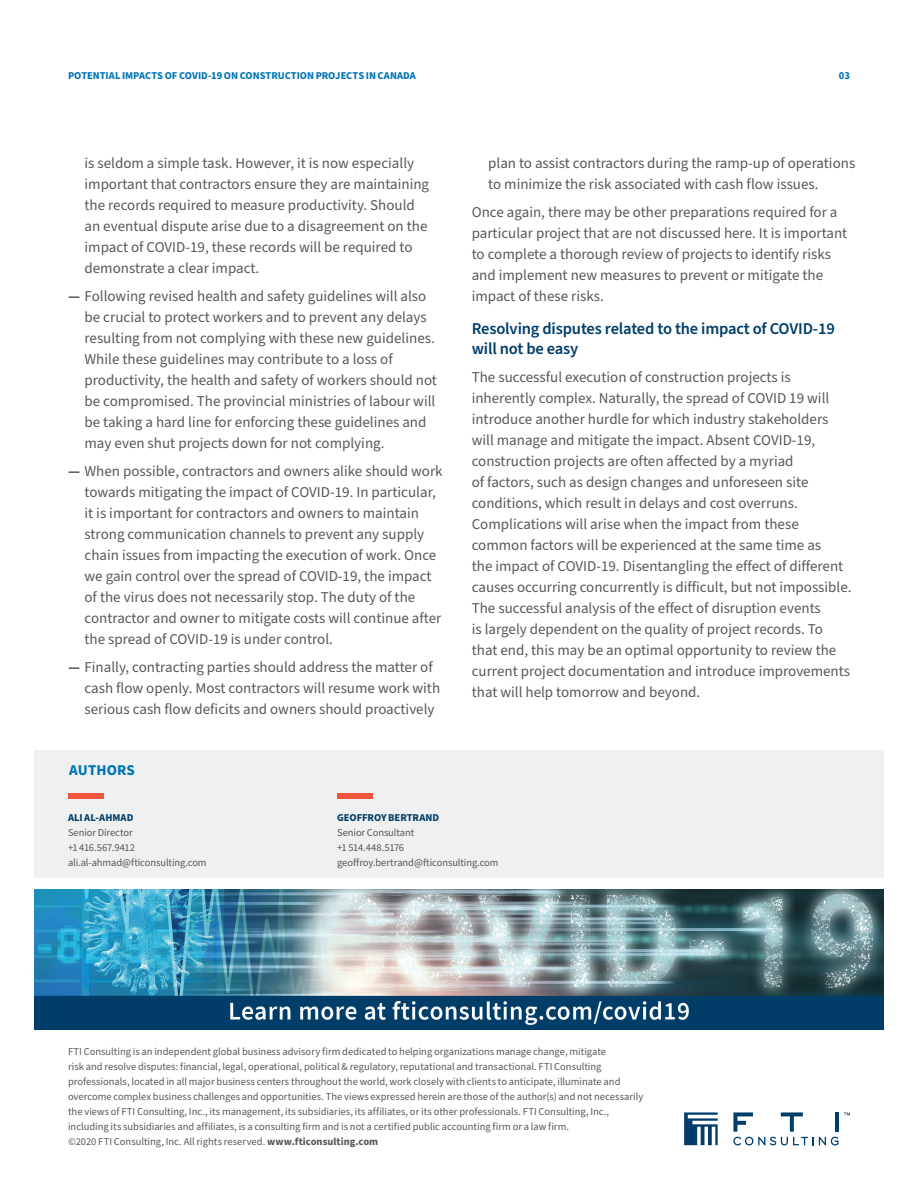
<style>
.page{position:relative;width:918px;height:1188px;background:#fff}
.page>*{position:absolute;margin:0;border:0;box-sizing:border-box;transform-origin:0 0}
.Subhead{font:600 16.5px/19.8px "Source Sans Pro";letter-spacing:-.01em;color:#003e69}
.Body_Copy{font:15px/21px "Source Sans Pro";color:#57585a}
.Subtitle{font:700 15px "Source Sans Pro";letter-spacing:.005em;color:#0075b6}
.Boilerplate{font:10.5px/15px "Source Sans Pro";color:#57585a}
.Bio_details{font:10.5px "Source Sans Pro";letter-spacing:-.01em;color:#57585a}
.FOLIO{font:700 10.5px "Source Sans Pro";letter-spacing:-.005em;color:#0075b6}
.Bio_Name{font:700 10.5px "Source Sans Pro";color:#003e69}
.Bio_details-2{font:10.5px "Source Sans Pro";letter-spacing:-.03em;color:#57585a}
.s1{font-weight:700}
</style>
<div class="page">
<div style="left:34px;top:750px;width:850px;height:128px;background:#eff0f0"></div>
<svg style="left:684px;top:1112px;width:34px;height:33px"></svg>
<svg style="left:844px;top:1112px;width:6px;height:3px"></svg>
<hr style="left:835px;top:1112px;width:4px;height:20px;background:#003e69">
<svg style="left:733px;top:1112px;width:105px;height:33px"></svg>
<div style="left:68px;top:794px;width:36px;height:5px;background:#f0553e"></div>
<div style="left:337px;top:794px;width:36px;height:5px;background:#f0553e"></div>
<img style="left:34px;top:890px;width:850px;height:140px">
<p class="FOLIO" style="left:68px;top:68px;width:349px">POTENTIAL IMPACTS OF COVID-19 ON CONSTRUCTION PROJECTS IN CANADA</p>
<p class="FOLIO" style="left:839px;top:68px;width:13px">03</p>
<p class="Body_Copy" style="left:85px;top:153px;width:346px">is seldom a simple task. However, it is now especially important that contractors ensure they are maintaining the records required to measure productivity. Should an eventual dispute arise due to a disagreement on the impact of COVID-19, these records will be required to demonstrate a clear impact.</p>
<p class="Body_Copy" style="left:85px;top:286px;width:354px;text-indent:-16px"><span class="s1">—</span> Following revised health and safety guidelines will also be crucial to protect workers and to prevent any delays resulting from not complying with these new guidelines.<br>While these guidelines may contribute to a loss of productivity, the health and safety of workers should not be compromised. The provincial ministries of labour will be taking a hard line for enforcing these guidelines and may even shut projects down for not complying.</p>
<p class="Body_Copy" style="left:85px;top:461px;width:360px;text-indent:-16px"><span class="s1">—</span> When possible, contractors and owners alike should work towards mitigating the impact of COVID-19. In particular, it is important for contractors and owners to maintain strong communication channels to prevent any supply chain issues from impacting the execution of work. Once we gain control over the spread of COVID-19, the impact of the virus does not necessarily stop. The duty of the contractor and owner to mitigate costs will continue after the spread of COVID-19 is under control.</p>
<p class="Body_Copy" style="left:85px;top:657px;width:357px;text-indent:-16px"><span class="s1">—</span> Finally, contracting parties should address the matter of cash flow openly. Most contractors will resume work with serious cash flow deficits and owners should proactively</p>
<p class="Subtitle" style="left:69px;top:760px;width:67px">AUTHORS</p>
<p class="Body_Copy" style="left:488px;top:153px;width:369px">plan to assist contractors during the ramp-up of operations to minimize the risk associated with cash flow issues.</p>
<p class="Body_Copy" style="left:472px;top:202px;width:377px">Once again, there may be other preparations required for a particular project that are not discussed here. It is important to complete a thorough review of projects to identify risks and implement new measures to prevent or mitigate the impact of these risks.</p>
<p class="Subhead" style="left:472px;top:320px;width:365px">Resolving disputes related to the impact of COVID-19 will not be easy</p>
<p class="Body_Copy" style="left:472px;top:367px;width:381px">The successful execution of construction projects is inherently complex. Naturally, the spread of COVID 19 will introduce another hurdle for which industry stakeholders will manage and mitigate the impact. Absent COVID-19, construction projects are often affected by a myriad<br>of factors, such as design changes and unforeseen site conditions, which result in delays and cost overruns.<br>Complications will arise when the impact from these common factors will be experienced at the same time as<br>the impact of COVID-19. Disentangling the effect of different causes occurring concurrently is difficult, but not impossible.<br>The successful analysis of the effect of disruption events<br>is largely dependent on the quality of project records. To that end, this may be an optimal opportunity to review the current project documentation and introduce improvements that will help tomorrow and beyond.</p>
<p class="Bio_Name" style="left:68px;top:811px;width:67px">ALI AL-AHMAD</p>
<p class="Bio_details" style="left:68px;top:826px;width:66px">Senior Director</p>
<p class="Bio_details" style="left:68px;top:841px;width:68px">+1 416.567.9412</p>
<p class="Bio_details" style="left:68px;top:856px;width:140px">ali.al-ahmad@fticonsulting.com</p>
<p class="Bio_Name" style="left:337px;top:811px;width:104px">GEOFFROY BERTRAND</p>
<p class="Bio_details" style="left:337px;top:826px;width:79px">Senior Consultant</p>
<p class="Bio_details-2" style="left:337px;top:841px;width:68px">+1 514.448.5176</p>
<p class="Bio_details" style="left:337px;top:856px;width:163px">geoffroy.bertrand@fticonsulting.com</p>
<p class="Boilerplate" style="left:68px;top:1045px;width:577px">FTI Consulting is an independent global business advisory firm dedicated to helping organizations manage change, mitigate<br>risk and resolve disputes: financial, legal, operational, political &amp; regulatory, reputational and transactional. FTI Consulting professionals, located in all major business centers throughout the world, work closely with clients to anticipate, illuminate and overcome complex business challenges and opportunities. The views expressed herein are those of the author(s) and not necessarily the views of FTI Consulting, Inc., its management, its subsidiaries, its affiliates, or its other professionals. FTI Consulting, Inc., including its subsidiaries and affiliates, is a consulting firm and is not a certified public accounting firm or a law firm.<br>©2020 FTI Consulting, Inc. All rights reserved. <span class="s1">www.fticonsulting.com</span></p>
</div>
